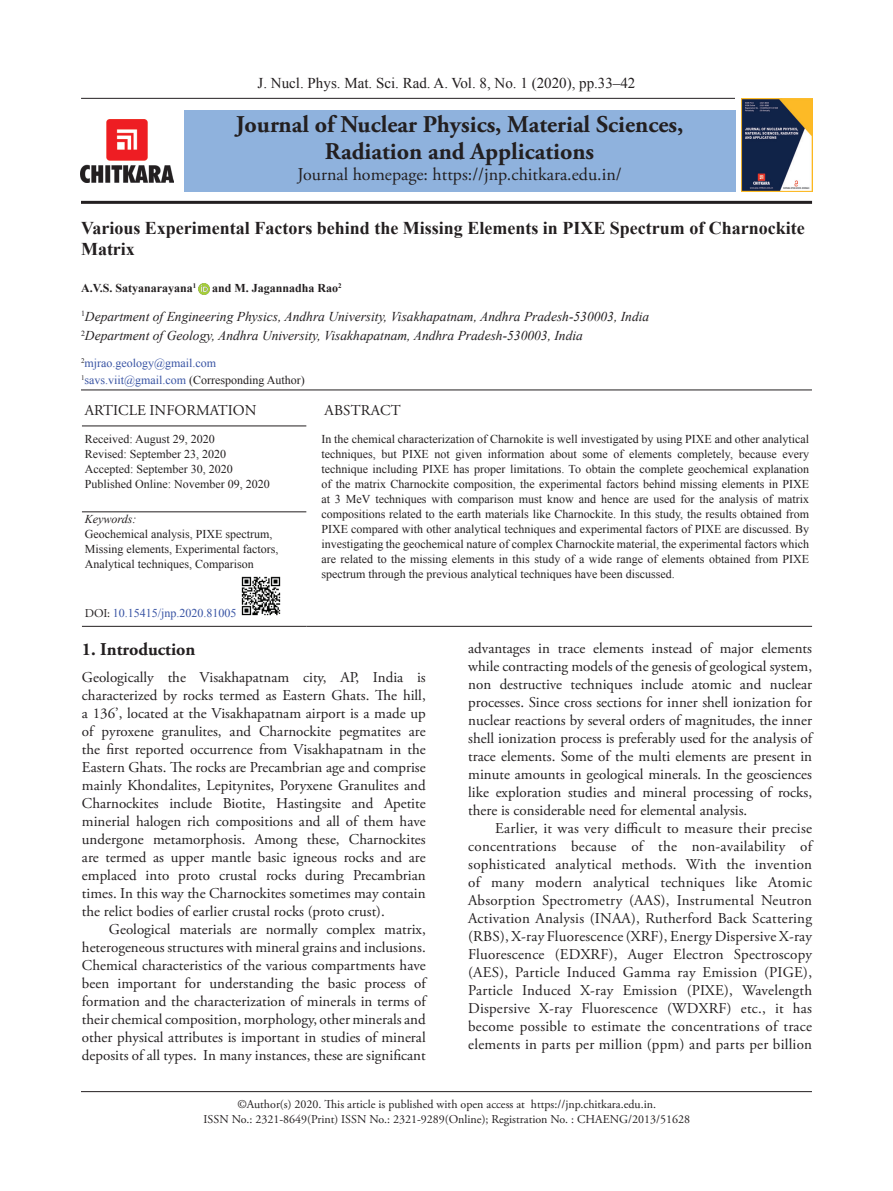
<style>
.page{position:relative;width:893px;height:1191px;background:#fff}
.page>*{position:absolute;margin:0;border:0;box-sizing:border-box;transform-origin:0 0}
.t1{font:700 24px/27px "Adobe Garamond Pro";color:#231f20;text-align:center}
.t2{font:700 18px/21px "Times New Roman";color:#231f20}
.t3{font:18px "Adobe Garamond Pro";color:#231f20}
.t4{font:700 18px "Adobe Garamond Pro";color:#231f20}
.t5{font:15px/18px "Adobe Garamond Pro";color:#231f20;text-align:justify}
.t6{font:15px "Times New Roman";color:#231f20}
.t7{font:italic 13.5px/19.5px "Times New Roman";color:#231f20}
.t8{font:12px/15px "Times New Roman";color:#231f20}
.t9{font:12px/15px "Adobe Garamond Pro";color:#231f20;text-align:center}
.t10{font:12px/16.5px "Times New Roman";color:#3853a3}
.t11{font:700 12px "Times New Roman";color:#231f20}
.t12{font:italic 12px "Times New Roman";color:#231f20}
.s1{color:#231f20}
.s2{font-family:"Adobe Garamond Pro";color:#231f20}
</style>
<div class="page">
<hr style="left:81px;top:1091px;width:731px;height:1px;background:#231f20">
<img style="left:80px;top:119px;width:93px;height:63px">
<hr style="left:81px;top:201px;width:731px;height:3px;background:#231f20">
<div style="left:184px;top:110px;width:551px;height:81px;background:#8fb2dd"></div>
<hr style="left:81px;top:98px;width:654px;height:1px;background:#231f20">
<img style="left:742px;top:99px;width:70px;height:92px">
<hr style="left:81px;top:389px;width:731px;height:1px;background:#231f20">
<svg style="left:198px;top:283px;width:11px;height:11px"></svg>
<hr style="left:82px;top:425px;width:224px;height:1px;background:#231f20">
<hr style="left:82px;top:511px;width:224px;height:1px;background:#231f20">
<hr style="left:306px;top:626px;width:506px;height:1px;background:#231f20">
<hr style="left:82px;top:626px;width:224px;height:1px;background:#231f20">
<img style="left:241px;top:576px;width:40px;height:40px">
<p class="t6" style="left:258px;top:73px;width:379px">J. Nucl. Phys. Mat. Sci. Rad. A. Vol. 8, No. 1 (2020), pp.33–42</p>
<h1 class="t1" style="left:236px;top:112px;width:449px">Journal of Nuclear Physics, Material Sciences,<br>Radiation and Applications</h1>
<p class="t3" style="left:297px;top:164px;width:326px">Journal homepage: https://jnp.chitkara.edu.in/</p>
<p class="t2" style="left:81px;top:216px;width:725px">Various Experimental Factors behind the Missing Elements in PIXE Spectrum of Charnockite<br>Matrix</p>
<p class="t11" style="left:81px;top:280px;width:117px">A.V.S. Satyanarayana<sup>1</sup></p>
<p class="t11" style="left:212px;top:280px;width:131px">and M. Jagannadha Rao<sup>2</sup></p>
<p class="t7" style="left:81px;top:306px;width:570px"><sup>1</sup>Department of Engineering Physics, Andhra University, Visakhapatnam, Andhra Pradesh-530003, India<br><sup>2</sup>Department of Geology, Andhra University, Visakhapatnam, Andhra Pradesh-530003, India</p>
<p class="t10" style="left:81px;top:354px;width:225px"><sup>2</sup>mjrao.geology@gmail.com<br><sup>1</sup>savs.viit@gmail.com <span class="s1">(Corresponding Author)</span></p>
<p class="t5" style="left:85px;top:401px;width:173px">ARTICLE INFORMATION</p>
<p class="t5" style="left:324px;top:401px;width:78px">ABSTRACT</p>
<p class="t8" style="left:85px;top:431px;width:186px">Received: August 29, 2020<br>Revised: September 23, 2020<br>Accepted: September 30, 2020<br>Published Online: November 09, 2020</p>
<p class="t8" style="left:321px;top:431px;width:489px;text-align:justify">In the chemical characterization of Charnokite is well investigated by using PIXE and other analytical techniques, but PIXE not given information about some of elements completely, because every technique including PIXE has proper limitations. To obtain the complete geochemical explanation of the matrix Charnockite composition, the experimental factors behind missing elements in PIXE at 3 MeV techniques with comparison must know and hence are used for the analysis of matrix compositions related to the earth materials like Charnockite. In this study, the results obtained from PIXE compared with other analytical techniques and experimental factors of PIXE are discussed. By investigating the geochemical nature of complex Charnockite material, the experimental factors which are related to the missing elements in this study of a wide range of elements obtained from PIXE spectrum through the previous analytical techniques have been discussed.</p>
<p class="t12" style="left:85px;top:511px;width:53px">Keywords:</p>
<p class="t8" style="left:85px;top:526px;width:195px">Geochemical analysis, PIXE spectrum,<br>Missing elements, Experimental factors,<br>Analytical techniques, Comparison</p>
<p class="t10" style="left:85px;top:605px;width:153px"><span class="s2">DOI:</span> 10.15415/jnp.2020.81005</p>
<p class="t4" style="left:82px;top:639px;width:115px">1. Introduction</p>
<p class="t5" style="left:82px;top:669px;width:345px">Geologically the Visakhapatnam city, AP, India is characterized by rocks termed as Eastern Ghats. The hill, a 136’, located at the Visakhapatnam airport is a made up of pyroxene granulites, and Charnockite pegmatites are the first reported occurrence from Visakhapatnam in the Eastern Ghats. The rocks are Precambrian age and comprise mainly Khondalites, Lepitynites, Poryxene Granulites and Charnockites include Biotite, Hastingsite and Apetite minerial halogen rich compositions and all of them have undergone metamorphosis. Among these, Charnockites are termed as upper mantle basic igneous rocks and are emplaced into proto crustal rocks during Precambrian times. In this way the Charnockites sometimes may contain the relict bodies of earlier crustal rocks (proto crust).</p>
<p class="t5" style="left:82px;top:921px;width:345px;text-indent:27px">Geological materials are normally complex matrix, heterogeneous structures with mineral grains and inclusions.<br>Chemical characteristics of the various compartments have been important for understanding the basic process of formation and the characterization of minerals in terms of their chemical composition, morphology, other minerals and other physical attributes is important in studies of mineral deposits of all types. In many instances, these are significant</p>
<p class="t5" style="left:468px;top:639px;width:345px">advantages in trace elements instead of major elements while contracting models of the genesis of geological system, non destructive techniques include atomic and nuclear processes. Since cross sections for inner shell ionization for nuclear reactions by several orders of magnitudes, the inner shell ionization process is preferably used for the analysis of trace elements. Some of the multi elements are present in minute amounts in geological minerals. In the geosciences like exploration studies and mineral processing of rocks, there is considerable need for elemental analysis.</p>
<p class="t5" style="left:468px;top:819px;width:345px;text-indent:27px">Earlier, it was very difficult to measure their precise concentrations because of the non-availability of sophisticated analytical methods. With the invention of many modern analytical techniques like Atomic Absorption Spectrometry (AAS), Instrumental Neutron Activation Analysis (INAA), Rutherford Back Scattering (RBS), X-ray Fluorescence (XRF), Energy Dispersive X-ray Fluorescence (EDXRF), Auger Electron Spectroscopy (AES), Particle Induced Gamma ray Emission (PIGE), Particle Induced X-ray Emission (PIXE), Wavelength Dispersive X-ray Fluorescence (WDXRF) etc., it has become possible to estimate the concentrations of trace elements in parts per million (ppm) and parts per billion</p>
<p class="t9" style="left:204px;top:1097px;width:488px">©Author(s) 2020. This article is published with open access at https://jnp.chitkara.edu.in.<br>ISSN No.: 2321-8649(Print) ISSN No.: 2321-9289(Online); Registration No. : CHAENG/2013/51628</p>
</div>
